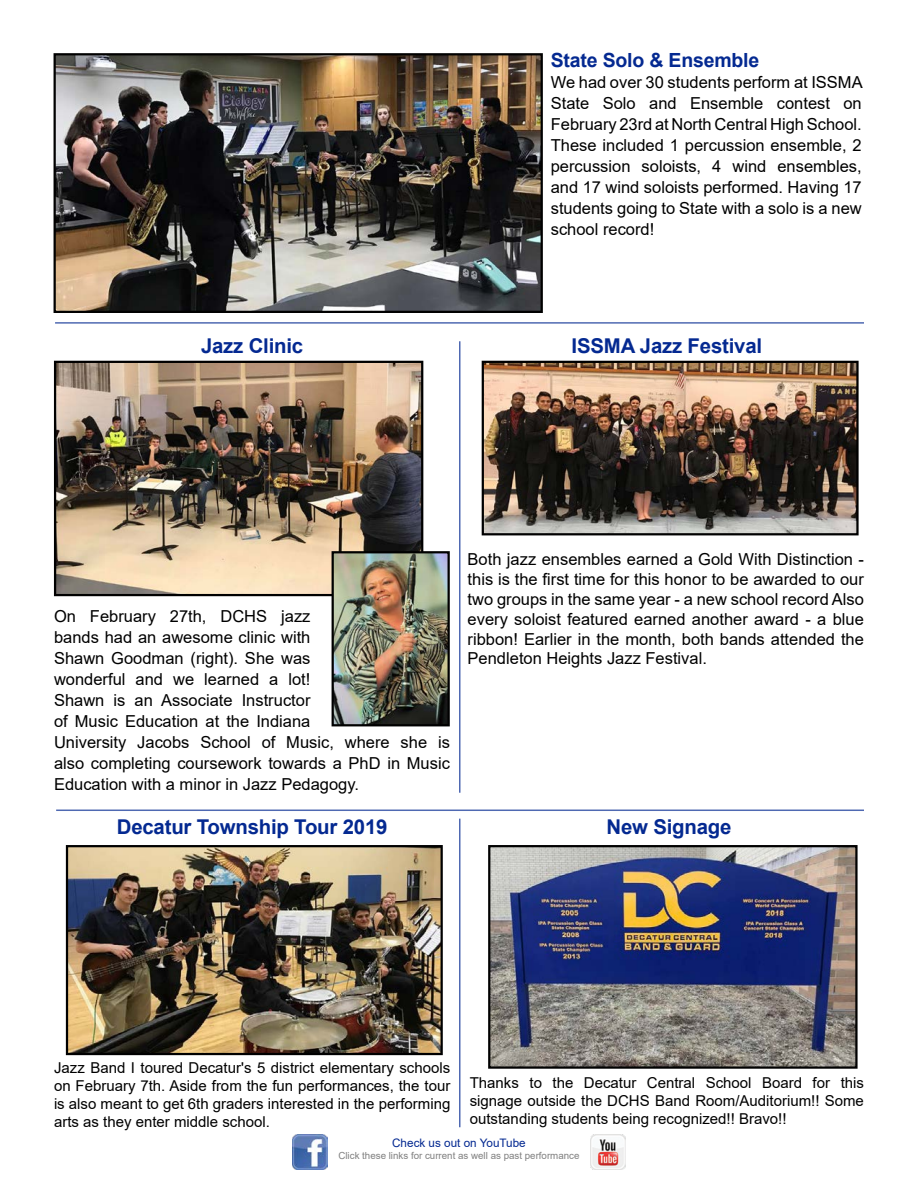
<style>
.page{position:relative;width:918px;height:1188px;background:#fff}
.page>*{position:absolute;margin:0;border:0;box-sizing:border-box;transform-origin:0 0}
.t1{font:700 20.4px "Arial";letter-spacing:-.01em;color:#042991}
.t2{font:700 19.5px "Arial";letter-spacing:-.01em;color:#042991}
.t3{font:16.5px/21px "Arial";color:#000;text-align:justify}
.t4{font:15px/18px "Arial";color:#000;text-align:justify}
.t5{font:11.7px "Arial";color:#042991}
.t6{font:9.75px "Arial";color:#808080}
</style>
<div class="page">
<img style="left:292px;top:1134px;width:36px;height:36px">
<img style="left:590px;top:1134px;width:36px;height:36px">
<hr style="left:55px;top:322px;width:809px;height:2px;background:#4f69b2">
<hr style="left:459px;top:341px;width:1px;height:452px;background:#4f69b2">
<img style="left:57px;top:56px;width:483px;height:254px">
<div style="left:54px;top:53px;width:489px;height:260px;border:2px solid #000"></div>
<img style="left:57px;top:364px;width:363px;height:229px">
<div style="left:54px;top:361px;width:369px;height:235px;border:2px solid #000"></div>
<img style="left:335px;top:554px;width:112px;height:169px">
<div style="left:332px;top:551px;width:118px;height:175px;border:2px solid #000"></div>
<img style="left:69px;top:848px;width:371px;height:204px">
<div style="left:66px;top:845px;width:377px;height:210px;border:2px solid #000"></div>
<hr style="left:56px;top:810px;width:808px;height:1px;background:#4f69b2">
<hr style="left:459px;top:819px;width:1px;height:308px;background:#4f69b2">
<img style="left:485px;top:364px;width:371px;height:168px">
<div style="left:482px;top:361px;width:377px;height:174px;border:2px solid #000"></div>
<img style="left:491px;top:848px;width:364px;height:218px">
<div style="left:488px;top:845px;width:370px;height:224px;border:2px solid #000"></div>
<p class="t1" style="left:201px;top:331px;width:104px">Jazz Clinic</p>
<p class="t2" style="left:551px;top:47px;width:210px">State Solo &amp; Ensemble</p>
<p class="t3" style="left:551px;top:72px;width:313px">We had over 30 students perform at ISSMA State Solo and Ensemble contest on February 23rd at North Central High School.<br>These included 1 percussion ensemble, 2 percussion soloists, 4 wind ensembles, and 17 wind soloists performed. Having 17 students going to State with a solo is a new school record!</p>
<p class="t1" style="left:572px;top:331px;width:192px">ISSMA Jazz Festival</p>
<p class="t3" style="left:54px;top:605px;width:397px;text-align:left">On February 27th, DCHS jazz<br>bands had an awesome clinic with<br>Shawn Goodman (right). She was<br>wonderful and we learned a lot!<br>Shawn is an Associate Instructor<br>of Music Education at the Indiana<br>University Jacobs School of Music, where she is also completing coursework towards a PhD in Music Education with a minor in Jazz Pedagogy.</p>
<p class="t1" style="left:117px;top:813px;width:272px">Decatur Township Tour 2019</p>
<p class="t3" style="left:468px;top:550px;width:398px;line-height:19.8px">Both jazz ensembles earned a Gold With Distinction - this is the first time for this honor to be awarded to our two groups in the same year - a new school record Also every soloist featured earned another award - a blue ribbon! Earlier in the month, both bands attended the Pendleton Heights Jazz Festival.</p>
<p class="t1" style="left:607px;top:813px;width:126px">New Signage</p>
<p class="t4" style="left:54px;top:1059px;width:398px">Jazz Band I toured Decatur's 5 district elementary schools on February 7th. Aside from the fun performances, the tour is also meant to get 6th graders interested in the performing arts as they enter middle school.</p>
<p class="t4" style="left:470px;top:1074px;width:396px">Thanks to the Decatur Central School Board for this signage outside the DCHS Band Room/Auditorium!! Some outstanding students being recognized!! Bravo!!</p>
<p class="t5" style="left:392px;top:1135px;width:135px">Check us out on YouTube</p>
<p class="t6" style="left:338px;top:1149px;width:243px">Click these links for current as well as past performance</p>
</div>
